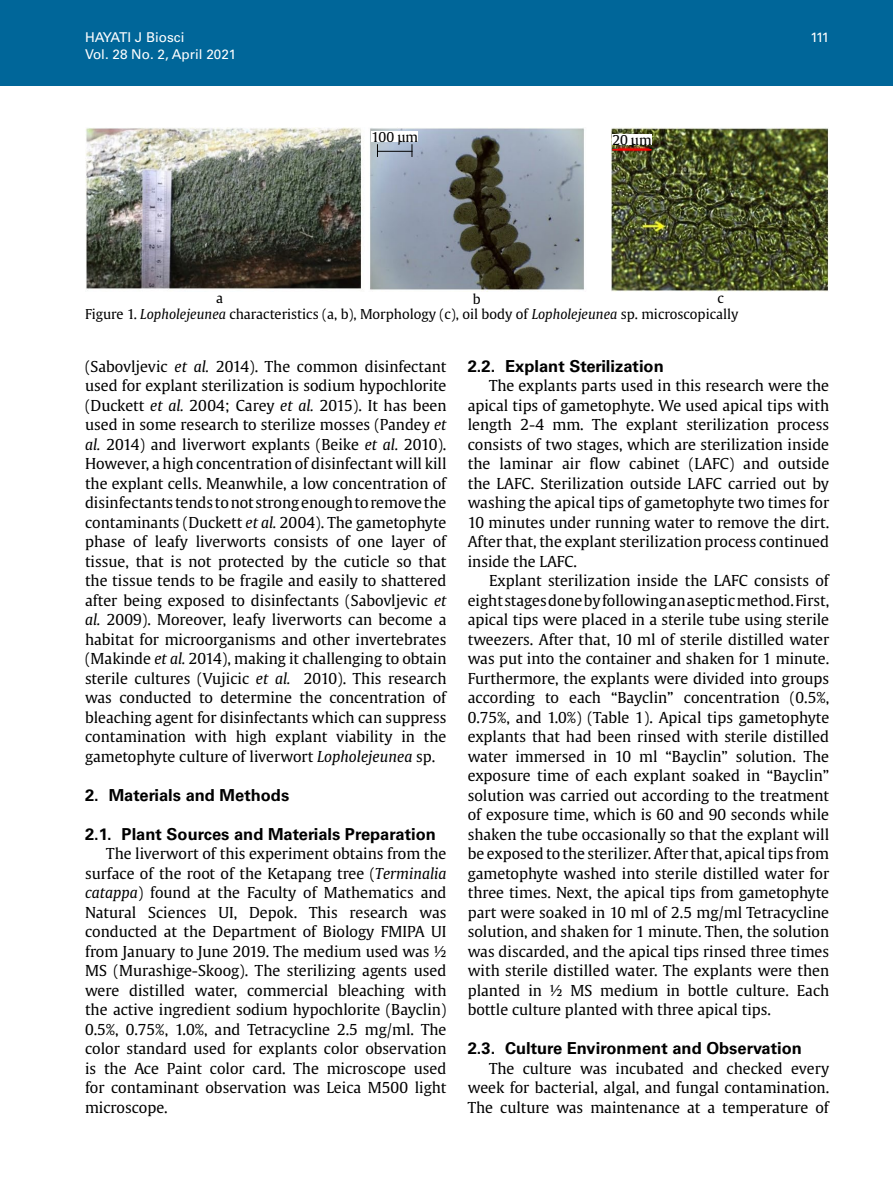
<style>
.page{position:relative;width:893px;height:1191px;background:#fff}
.page>*{position:absolute;margin:0;border:0;box-sizing:border-box;transform-origin:0 0}
.t1{font:700 16.5px "Univers LT Std";color:#000}
.t2{font:15px/19.5px "Gulliver";color:#000;text-align:justify}
.t3{font:13.5px/16.5px "Gulliver";color:#000}
.t4{font:13.5px "Univers LT Std";color:#fff}
.s1{font-style:italic}
</style>
<div class="page">
<div style="left:0;top:0;width:893px;height:85px;background:#069"></div>
<img style="left:86px;top:128px;width:743px;height:164px">
<hr style="left:377px;top:151px;width:35px;height:1px;background:#000">
<svg style="left:377px;top:144px;width:1px;height:13px"></svg>
<svg style="left:412px;top:144px;width:1px;height:13px"></svg>
<hr style="left:612px;top:149px;width:40px;height:1px;background:#f00">
<div style="left:371px;top:131px;width:47px;height:11px;background:#fff"></div>
<div style="left:612px;top:134px;width:40px;height:11px;background:#fff"></div>
<p class="t4" style="left:85px;top:30px;width:101px">HAYATI J Biosci</p>
<p class="t4" style="left:810px;top:30px;width:20px">111</p>
<p class="t4" style="left:85px;top:46px;width:153px">Vol. 28 No. 2, April 2021</p>
<p class="t3" style="left:371px;top:129px;width:48px">100 µm</p>
<p class="t3" style="left:612px;top:132px;width:41px">20 µm</p>
<p class="t3" style="left:216px;top:289px;width:8px">a</p>
<p class="t3" style="left:473px;top:291px;width:9px">b</p>
<p class="t3" style="left:85px;top:289px;width:655px;text-indent:632px">c<br>Figure 1. <span class="s1">Lopholejeunea</span> characteristics (a, b), Morphology (c), oil body of <span class="s1">Lopholejeunea</span> sp. microscopically</p>
<p class="t2" style="left:85px;top:356px;width:363px">(Sabovljevic <span class="s1">et al.</span> 2014). The common disinfectant used for explant sterilization is sodium hypochlorite (Duckett <span class="s1">et al.</span> 2004; Carey <span class="s1">et al.</span> 2015). It has been used in some research to sterilize mosses (Pandey <span class="s1">et al.</span> 2014) and liverwort explants (Beike <span class="s1">et al.</span> 2010).<br>However, a high concentration of disinfectant will kill the explant cells. Meanwhile, a low concentration of disinfectants tends to not strong enough to remove the contaminants (Duckett <span class="s1">et al.</span> 2004). The gametophyte phase of leafy liverworts consists of one layer of tissue, that is not protected by the cuticle so that the tissue tends to be fragile and easily to shattered after being exposed to disinfectants (Sabovljevic <span class="s1">et al.</span> 2009). Moreover, leafy liverworts can become a habitat for microorganisms and other invertebrates (Makinde <span class="s1">et al.</span> 2014), making it challenging to obtain sterile cultures (Vujicic <span class="s1">et al.</span> 2010). This research was conducted to determine the concentration of bleaching agent for disinfectants which can suppress contamination with high explant viability in the gametophyte culture of liverwort <span class="s1">Lopholejeunea</span> sp.</p>
<p class="t1" style="left:85px;top:785px;width:206px">2. Materials and Methods</p>
<p class="t1" style="left:85px;top:824px;width:352px">2.1. Plant Sources and Materials Preparation</p>
<p class="t2" style="left:85px;top:844px;width:363px;text-indent:21px">The liverwort of this experiment obtains from the surface of the root of the Ketapang tree (<span class="s1">Terminalia catappa</span>) found at the Faculty of Mathematics and Natural Sciences UI, Depok. This research was conducted at the Department of Biology FMIPA UI from January to June 2019. The medium used was ½ MS (Murashige-Skoog). The sterilizing agents used were distilled water, commercial bleaching with the active ingredient sodium hypochlorite (Bayclin)<br>0.5%, 0.75%, 1.0%, and Tetracycline 2.5 mg/ml. The color standard used for explants color observation is the Ace Paint color card. The microscope used for contaminant observation was Leica M500 light microscope.</p>
<p class="t1" style="left:468px;top:356px;width:197px">2.2. Explant Sterilization</p>
<p class="t2" style="left:468px;top:376px;width:363px;text-indent:21px">The explants parts used in this research were the apical tips of gametophyte. We used apical tips with length 2-4 mm. The explant sterilization process consists of two stages, which are sterilization inside the laminar air flow cabinet (LAFC) and outside the LAFC. Sterilization outside LAFC carried out by washing the apical tips of gametophyte two times for 10 minutes under running water to remove the dirt.<br>After that, the explant sterilization process continued inside the LAFC.</p>
<p class="t2" style="left:468px;top:571px;width:363px;text-indent:21px">Explant sterilization inside the LAFC consists of eight stages done by following an aseptic method. First, apical tips were placed in a sterile tube using sterile tweezers. After that, 10 ml of sterile distilled water was put into the container and shaken for 1 minute.<br>Furthermore, the explants were divided into groups according to each “Bayclin” concentration (0.5%, 0.75%, and 1.0%) (Table 1). Apical tips gametophyte explants that had been rinsed with sterile distilled water immersed in 10 ml “Bayclin” solution. The exposure time of each explant soaked in “Bayclin” solution was carried out according to the treatment of exposure time, which is 60 and 90 seconds while shaken the tube occasionally so that the explant will be exposed to the sterilizer. After that, apical tips from gametophyte washed into sterile distilled water for three times. Next, the apical tips from gametophyte part were soaked in 10 ml of 2.5 mg/ml Tetracycline solution, and shaken for 1 minute. Then, the solution was discarded, and the apical tips rinsed three times with sterile distilled water. The explants were then planted in ½ MS medium in bottle culture. Each bottle culture planted with three apical tips.</p>
<p class="t1" style="left:468px;top:1039px;width:336px">2.3. Culture Environment and Observation</p>
<p class="t2" style="left:468px;top:1058px;width:363px;text-indent:21px">The culture was incubated and checked every week for bacterial, algal, and fungal contamination.<br>The culture was maintenance at a temperature of</p>
</div>
